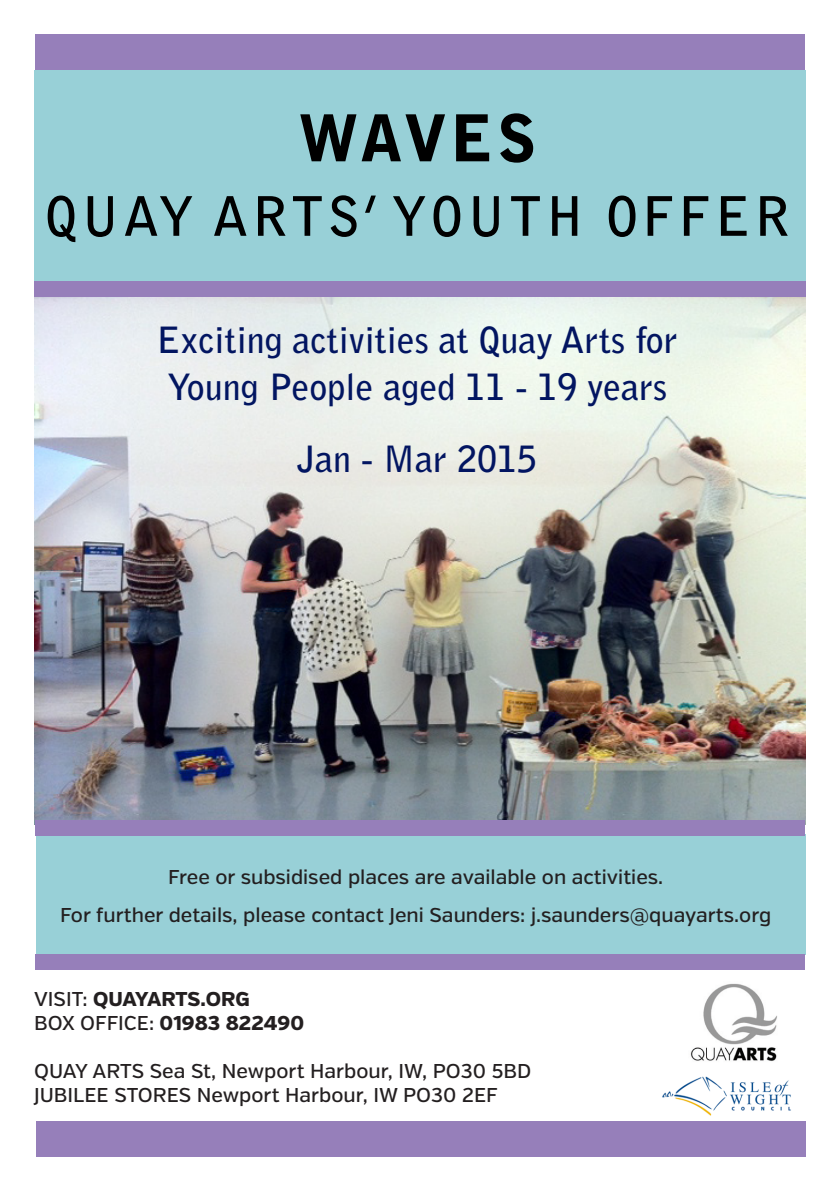
<style>
.page{position:relative;width:840px;height:1191px;background:#fff}
.page>*{position:absolute;margin:0;border:0;box-sizing:border-box;transform-origin:0 0}
.t1{font:900 64px "Bell Gothic Std";letter-spacing:.04em;color:#000}
.t2{font:700 54px "Bell Gothic Std";letter-spacing:.06em;color:#000}
.t3{font:700 36px "Bell Gothic Std";color:#021561}
.t4{font:500 20px "Verb";color:#231f20}
.t5{font:800 20px "Verb";color:#231f20}
.s1{font-weight:500}
</style>
<div class="page">
<img style="left:34px;top:297px;width:771px;height:527px">
<div style="left:35px;top:34px;width:769px;height:36px;background:#967fba"></div>
<div style="left:36px;top:833px;width:769px;height:121px;background:#98d0d7"></div>
<div style="left:34px;top:70px;width:771px;height:212px;background:#98d0d7"></div>
<div style="left:35px;top:954px;width:769px;height:15px;background:#967fba"></div>
<img style="left:662px;top:1076px;width:129px;height:40px">
<div style="left:34px;top:282px;width:771px;height:15px;background:#967fba"></div>
<div style="left:35px;top:820px;width:769px;height:15px;background:#967fba"></div>
<img style="left:690px;top:983px;width:87px;height:78px">
<div style="left:36px;top:1121px;width:769px;height:36px;background:#967fba"></div>
<p class="t1" style="left:298px;top:101px;width:239px">WAVES</p>
<p class="t2" style="left:44px;top:184px;width:746px">QUAY ARTS’ YOUTH OFFER</p>
<p class="t3" style="left:156px;top:318px;width:522px">Exciting activities at Quay Arts for</p>
<p class="t3" style="left:167px;top:365px;width:501px">Young People aged 11 - 19 years</p>
<p class="t3" style="left:297px;top:437px;width:241px">Jan - Mar 2015</p>
<p class="t4" style="left:168px;top:864px;width:496px">Free or subsidised places are available on activities.</p>
<p class="t4" style="left:60px;top:902px;width:712px">For further details, please contact Jeni Saunders: j.saunders@quayarts.org</p>
<p class="t5" style="left:34px;top:986px;width:217px"><span class="s1">VISIT:</span> QUAYARTS.ORG</p>
<p class="t5" style="left:34px;top:1010px;width:271px"><span class="s1">BOX OFFICE:</span> 01983 822490</p>
<p class="t4" style="left:34px;top:1059px;width:498px">QUAY ARTS Sea St, Newport Harbour, IW, PO30 5BD</p>
<p class="t4" style="left:34px;top:1083px;width:465px">JUBILEE STORES Newport Harbour, IW PO30 2EF</p>
</div>
